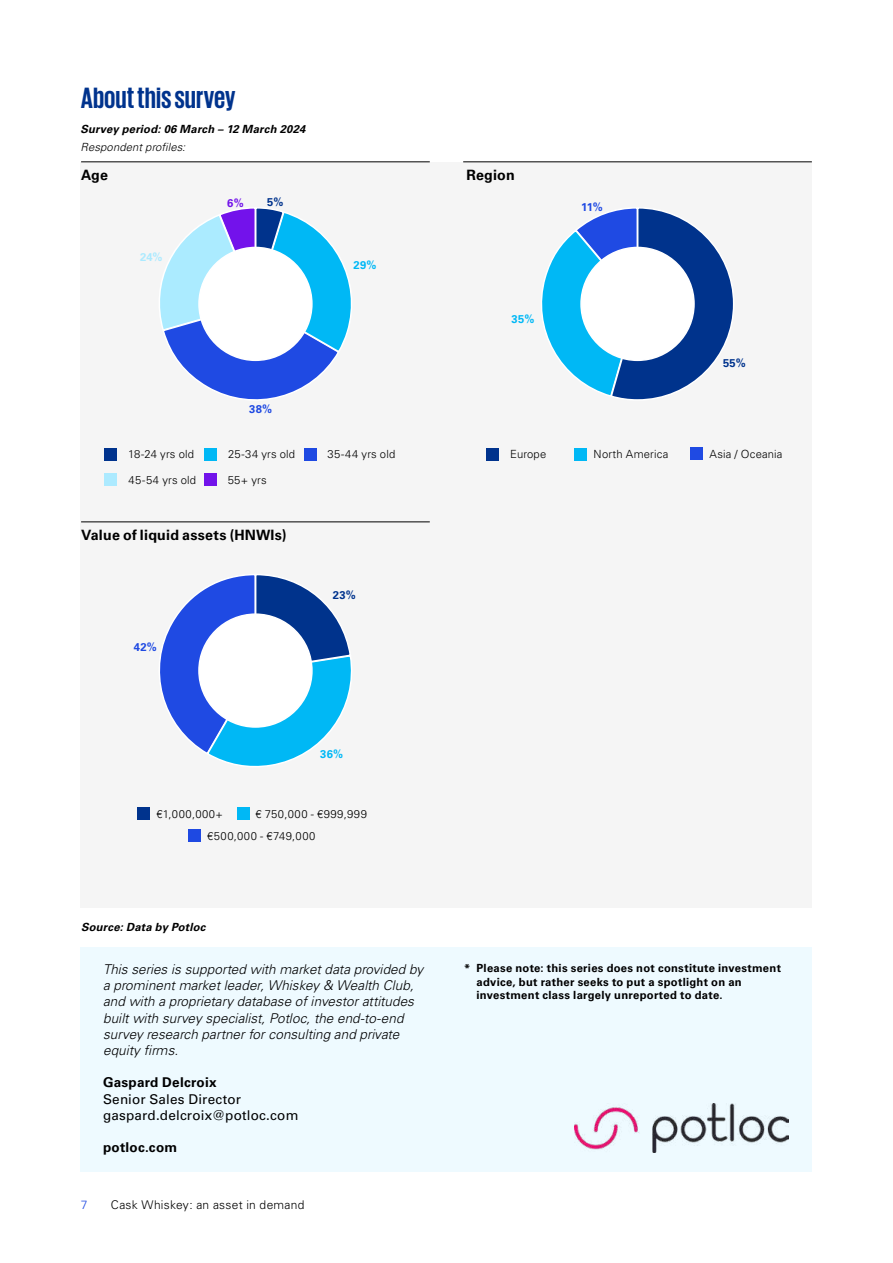
<style>
.page{position:relative;width:893px;height:1263px;background:#fff}
.page>*{position:absolute;margin:0;border:0;box-sizing:border-box;transform-origin:0 0}
.t1{font:700 30px "KPMG";color:#00338d}
.t2{font:700 14.25px "Univers LT Std";letter-spacing:.015em;color:#000}
.t3{font:italic 300 13.5px/16.2px "Univers LT Std";color:#000}
.t4{font:13.5px/16.2px "Univers LT Std";letter-spacing:.015em;color:#000}
.t5{font:700 13.5px "Univers LT Std";letter-spacing:.02em;color:#000}
.t6{font:300 12px "Univers LT Std";letter-spacing:.02em;color:#000}
.t7{font:300 12px "Univers LT Std";color:#1e49e2}
.t8{font:700 11.25px/13.5px "Univers LT Std";letter-spacing:.025em;color:#000}
.t9{font:300 11.25px "Univers LT Std";letter-spacing:.02em;color:#000}
.t10{font:italic 700 11.25px "Univers LT Std";letter-spacing:.02em;color:#000}
.t11{font:300 11.25px/22px "Univers LT Std";letter-spacing:.045em;color:#000}
.t12{font:italic 300 11.25px "Univers LT Std";letter-spacing:.01em;color:#000}
.t13{font:700 11.25px "Univers LT Std";color:#00b8f5}
.t14{font:700 11.25px "Univers LT Std";color:#00338d}
.t15{font:700 11.25px "Univers LT Std";color:#1e49e2}
.t16{font:700 11.25px "Univers LT Std";color:#aceaff}
.t17{font:700 11.25px "Univers LT Std";color:#1f4ae3}
.t18{font:700 11.25px "Univers LT Std";color:#7213ea}
</style>
<div class="page">
<div style="left:81px;top:162px;width:731px;height:746px;background:#f5f5f5"></div>
<div style="left:137px;top:807px;width:13px;height:13px;background:#00338d"></div>
<div style="left:237px;top:807px;width:12px;height:13px;background:#00b8f5"></div>
<div style="left:188px;top:829px;width:13px;height:13px;background:#1e49e2"></div>
<div style="left:104px;top:448px;width:13px;height:13px;background:#00338d"></div>
<div style="left:204px;top:448px;width:13px;height:13px;background:#00b8f5"></div>
<div style="left:304px;top:448px;width:13px;height:13px;background:#1e49e2"></div>
<div style="left:104px;top:473px;width:13px;height:13px;background:#aceaff"></div>
<div style="left:204px;top:473px;width:13px;height:13px;background:#7213ea"></div>
<hr style="left:81px;top:162px;width:349px;height:1px;background:#000">
<hr style="left:81px;top:522px;width:349px;height:1px;background:#000">
<hr style="left:463px;top:162px;width:349px;height:1px;background:#000">
<div style="left:81px;top:947px;width:731px;height:224px;background:#eefaff"></div>
<svg style="left:160px;top:208px;width:191px;height:192px"></svg>
<div style="left:199px;top:247px;width:113px;height:113px;background:#fff;border-radius:50%"></div>
<div style="left:198px;top:247px;width:115px;height:114px;border:2px solid #fff;border-radius:50%"></div>
<svg style="left:160px;top:575px;width:191px;height:191px"></svg>
<div style="left:199px;top:614px;width:113px;height:113px;background:#fff;border-radius:50%"></div>
<div style="left:198px;top:613px;width:115px;height:115px;border:2px solid #fff;border-radius:50%"></div>
<svg style="left:542px;top:208px;width:191px;height:192px"></svg>
<div style="left:581px;top:247px;width:113px;height:113px;background:#fff;border-radius:50%"></div>
<div style="left:580px;top:247px;width:115px;height:114px;border:2px solid #fff;border-radius:50%"></div>
<div style="left:486px;top:448px;width:13px;height:13px;background:#00338d"></div>
<div style="left:574px;top:448px;width:13px;height:13px;background:#00b8f5"></div>
<div style="left:690px;top:447px;width:13px;height:13px;background:#1f4ae3"></div>
<img style="left:574px;top:1104px;width:214px;height:48px">
<h1 class="t1" style="left:81px;top:83px;width:156px">About this survey</h1>
<p class="t10" style="left:80px;top:123px;width:226px">Survey period: 06 March – 12 March 2024</p>
<p class="t12" style="left:80px;top:140px;width:106px">Respondent profiles:</p>
<p class="t2" style="left:81px;top:167px;width:28px">Age</p>
<p class="t16" style="left:140px;top:250px;width:24px">24%</p>
<p class="t18" style="left:227px;top:197px;width:18px">6%</p>
<p class="t14" style="left:267px;top:195px;width:18px">5%</p>
<p class="t13" style="left:354px;top:259px;width:24px">29%</p>
<p class="t15" style="left:249px;top:403px;width:24px">38%</p>
<p class="t9" style="left:128px;top:447px;width:67px">18-24 yrs old</p>
<p class="t9" style="left:228px;top:447px;width:69px">25-34 yrs old</p>
<p class="t9" style="left:328px;top:447px;width:69px">35-44 yrs old</p>
<p class="t9" style="left:129px;top:473px;width:69px">45-54 yrs old</p>
<p class="t9" style="left:228px;top:473px;width:41px">55+ yrs</p>
<p class="t2" style="left:81px;top:527px;width:207px">Value of liquid assets (HNWIs)</p>
<p class="t15" style="left:134px;top:640px;width:25px">42%</p>
<p class="t14" style="left:333px;top:589px;width:24px">23%</p>
<p class="t13" style="left:320px;top:748px;width:24px">36%</p>
<p class="t9" style="left:156px;top:807px;width:68px">€1,000,000+</p>
<p class="t11" style="left:207px;top:803px;width:161px;text-indent:48px">€ 750,000 - €999,999 €500,000 - €749,000</p>
<p class="t10" style="left:81px;top:920px;width:126px">Source: Data by Potloc</p>
<p class="t3" style="left:103px;top:961px;width:322px">This series is supported with market data provided by a prominent market leader, Whiskey &amp; Wealth Club, and with a proprietary database of investor attitudes built with survey specialist, Potloc, the end-to-end survey research partner for consulting and private equity firms.</p>
<p class="t5" style="left:103px;top:1075px;width:115px">Gaspard Delcroix</p>
<p class="t4" style="left:103px;top:1091px;width:197px">Senior Sales Director gaspard.delcroix@potloc.com</p>
<p class="t5" style="left:103px;top:1139px;width:76px">potloc.com</p>
<p class="t7" style="left:81px;top:1197px;width:8px">7</p>
<p class="t6" style="left:111px;top:1197px;width:195px">Cask Whiskey: an asset in demand</p>
<p class="t2" style="left:466px;top:167px;width:50px">Region</p>
<p class="t13" style="left:512px;top:312px;width:24px">35%</p>
<p class="t17" style="left:581px;top:201px;width:23px">11%</p>
<p class="t14" style="left:723px;top:356px;width:24px">55%</p>
<p class="t9" style="left:510px;top:447px;width:38px">Europe</p>
<p class="t9" style="left:594px;top:447px;width:76px">North America</p>
<p class="t9" style="left:710px;top:447px;width:74px">Asia / Oceania</p>
<p class="t8" style="left:477px;top:962px;width:306px;text-indent:-13px">* Please note: this series does not constitute investment advice, but rather seeks to put a spotlight on an investment class largely unreported to date.</p>
</div>
